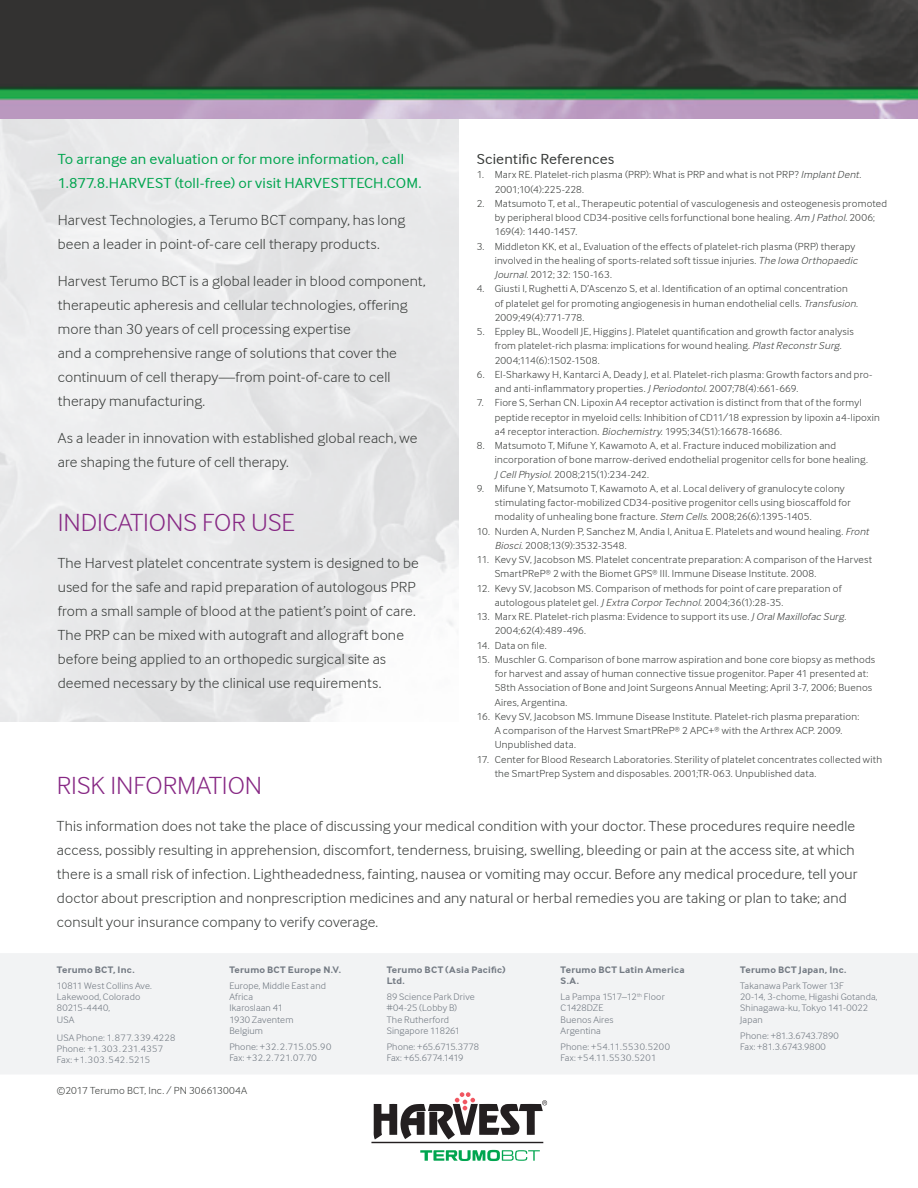
<style>
.page{position:relative;width:918px;height:1188px;background:#fff}
.page>*{position:absolute;margin:0;border:0;box-sizing:border-box;transform-origin:0 0}
.Paragraph_Heads{font:300 25.5px "Terumo BCT";color:#872884}
.Body_Copy{font:300 15px/24px "Terumo BCT";letter-spacing:.01em;color:#363937}
.Body_Copy-2{font:15px/24px "Terumo BCT";letter-spacing:.01em;color:#00a54f}
.Small_Subtitle{font:15px "Terumo BCT";letter-spacing:.01em;color:#363937}
.References{font:300 10.5px/14.2px "Terumo BCT";letter-spacing:.025em;color:#363937}
.t1{font:300 9.75px/11.4px "Terumo BCT";letter-spacing:.015em;color:#6b737c}
.t2{font:700 9.75px/11.4px "Terumo BCT";letter-spacing:.025em;color:#727982}
.t3{font:300 9.75px/11.4px "Terumo BCT";letter-spacing:.035em;color:#6b737c}
.t4{font:300 9.75px "Terumo BCT";letter-spacing:-.01em;color:#6b737c}
.t5{font:300 9.75px "Terumo BCT";letter-spacing:-.035em;color:#6b737c}
.t6{font:300 9.75px "Terumo BCT";letter-spacing:-.005em;color:#6b737c}
.s1{font-style:italic}
</style>
<div class="page">
<div style="left:0;top:953px;width:918px;height:121px;background:#f2f3f4"></div>
<svg style="left:420px;top:1150px;width:120px;height:11px"></svg>
<svg style="left:371px;top:1092px;width:176px;height:51px"></svg>
<img style="left:0;top:0;width:918px;height:119px">
<p class="Small_Subtitle" style="left:477px;top:151px;width:139px">Scientific References</p>
<p class="References" style="left:495px;top:168px;width:368px;text-indent:-18px">1. Marx RE. Platelet-rich plasma (PRP): What is PRP and what is not PRP? <span class="s1">ImplantDent</span>.<br>2001;10(4):225-228.</p>
<p class="References" style="left:495px;top:196px;width:394px;text-indent:-18px">2. Matsumoto T, et al., Therapeutic potential of vasculogenesis and osteogenesis promoted by peripheral blood CD34-positive cells forfunctional bone healing. <span class="s1">Am J Pathol</span>. 2006;<br>169(4): 1440-1457.</p>
<p class="References" style="left:495px;top:239px;width:367px;text-indent:-18px">3. Middleton KK, et al., Evaluation of the effects of platelet-rich plasma (PRP) therapy involved in the healing of sports-related soft tissue injuries. <span class="s1">The Iowa Orthopaedic<br>Journal</span>. 2012; 32: 150-163.</p>
<p class="References" style="left:495px;top:282px;width:365px;text-indent:-18px">4. Giusti I, Rughetti A, D’Ascenzo S, et al. Identification of an optimal concentration of platelet gel for promoting angiogenesis in human endothelial cells. <span class="s1">Transfusion</span>.<br>2009;49(4):771-778.</p>
<p class="References" style="left:495px;top:325px;width:361px;text-indent:-18px">5. Eppley BL, Woodell JE, Higgins J. Platelet quantification and growth factor analysis from platelet-rich plasma: implications for wound healing. <span class="s1">PlastReconstrSurg</span>.<br>2004;114(6):1502-1508.</p>
<p class="References" style="left:495px;top:367px;width:379px;text-indent:-18px">6. El-Sharkawy H, Kantarci A, Deady J, et al. Platelet-rich plasma: Growth factors and pro&shy;and anti-inflammatory properties. <span class="s1">J Periodontol</span>. 2007;78(4):661-669.</p>
<p class="References" style="left:495px;top:396px;width:387px;text-indent:-18px">7. Fiore S, Serhan CN. Lipoxin A4 receptor activation is distinct from that of the formyl peptide receptor in myeloid cells: Inhibition of CD11/18 expression by lipoxin a4-lipoxin a4 receptor interaction. <span class="s1">Biochemistry</span>. 1995;34(51):16678-16686.</p>
<p class="References" style="left:495px;top:439px;width:375px;text-indent:-18px">8. Matsumoto T, Mifune Y, Kawamoto A, et al. Fracture induced mobilization and incorporation of bone marrow-derived endothelial progenitor cells for bone healing.<br><span class="s1">J CellPhysiol</span>. 2008;215(1):234-242.</p>
<p class="References" style="left:495px;top:481px;width:358px;text-indent:-18px">9. Mifune Y, Matsumoto T, Kawamoto A, et al. Local delivery of granulocyte colony stimulating factor-mobilized CD34-positive progenitor cells using bioscaffold for modality of unhealing bone fracture. <span class="s1">Stem Cells</span>. 2008;26(6):1395-1405.</p>
<p class="References" style="left:495px;top:524px;width:378px;text-indent:-18px">10. Nurden A, Nurden P, Sanchez M, Andia I, Anitua E. Platelets and wound healing. <span class="s1">Front<br>Biosci</span>. 2008;13(9):3532-3548.</p>
<p class="References" style="left:495px;top:553px;width:379px;text-indent:-18px">11. Kevy SV, Jacobson MS. Platelet concentrate preparation: A comparison of the Harvest<br>SmartPReP<sup>®</sup> 2 with the Biomet GPS<sup>®</sup> III. Immune Disease Institute. 2008.</p>
<p class="References" style="left:495px;top:581px;width:348px;text-indent:-18px">12. Kevy SV, Jacobson MS. Comparison of methods for point of care preparation of autologous platelet gel. <span class="s1">J Extra CorporTechnol</span>. 2004;36(1):28-35.</p>
<p class="References" style="left:495px;top:610px;width:353px;text-indent:-18px">13. Marx RE. Platelet-rich plasma: Evidence to support its use. <span class="s1">J OralMaxillofac Surg</span>.<br>2004;62(4):489-496.</p>
<p class="References" style="left:477px;top:638px;width:71px">14. Data on file.</p>
<p class="References" style="left:495px;top:652px;width:382px;text-indent:-18px">15. Muschler G. Comparison of bone marrow aspiration and bone core biopsy as methods for harvest and assay of human connective tissue progenitor. Paper 41 presented at:<br>58th Association of Bone and Joint Surgeons Annual Meeting; April 3-7, 2006; Buenos Aires, Argentina.</p>
<p class="References" style="left:495px;top:709px;width:366px;text-indent:-18px">16. Kevy SV, Jacobson MS. Immune Disease Institute. Platelet-rich plasma preparation:<br>A comparison of the Harvest SmartPReP<sup>®</sup> 2 APC+<sup>®</sup> with the Arthrex ACP. 2009.<br>Unpublished data.</p>
<p class="References" style="left:495px;top:752px;width:389px;text-indent:-18px">17. Center for Blood Research Laboratories. Sterility of platelet concentrates collected with the SmartPrep System and disposables. 2001;TR-063. Unpublished data.</p>
<p class="Body_Copy-2" style="left:58px;top:147px;width:365px">To arrange an evaluation or for more information, call<br>1.877.8.HARVEST (toll-free) or visit HARVESTTECH.COM.</p>
<p class="Body_Copy" style="left:58px;top:208px;width:349px">Harvest Technologies, a Terumo BCT company, has long been a leader in point-of-care cell therapy products.</p>
<p class="Body_Copy" style="left:58px;top:269px;width:369px">Harvest Terumo BCT is a global leader in blood component, therapeutic apheresis and cellular technologies, offering more than 30 years of cell processing expertise<br>and a comprehensive range of solutions that cover the continuum of cell therapy—from point-of-care to cell therapy manufacturing.</p>
<p class="Body_Copy" style="left:58px;top:426px;width:361px">As a leader in innovation with established global reach, we are shaping the future of cell therapy.</p>
<p class="Paragraph_Heads" style="left:58px;top:509px;width:238px">INDICATIONS FOR USE</p>
<p class="Body_Copy" style="left:58px;top:551px;width:363px">The Harvest platelet concentrate system is designed to be used for the safe and rapid preparation of autologous PRP from a small sample of blood at the patient’s point of care.<br>The PRP can be mixed with autograft and allograft bone before being applied to an orthopedic surgical site as deemed necessary by the clinical use requirements.</p>
<p class="Paragraph_Heads" style="left:57px;top:771px;width:207px">RISK INFORMATION</p>
<p class="Body_Copy" style="left:57px;top:814px;width:802px">This information does not take the place of discussing your medical condition with your doctor. These procedures require needle access, possibly resulting in apprehension, discomfort, tenderness, bruising, swelling, bleeding or pain at the access site, at which there is a small risk of infection. Lightheadedness, fainting, nausea or vomiting may occur. Before any medical procedure, tell your doctor about prescription and nonprescription medicines and any natural or herbal remedies you are taking or plan to take; and consult your insurance company to verify coverage.</p>
<p class="t2" style="left:57px;top:964px;width:79px">Terumo BCT, Inc.</p>
<p class="t1" style="left:57px;top:980px;width:97px">10811 West Collins Ave.</p>
<p class="t1" style="left:57px;top:991px;width:85px">Lakewood, Colorado<br>80215-4440,<br>USA</p>
<p class="t1" style="left:57px;top:1032px;width:120px">USA Phone: 1.877.339.4228</p>
<p class="t1" style="left:57px;top:1043px;width:108px">Phone: +1.303.231.4357</p>
<p class="t1" style="left:57px;top:1054px;width:95px">Fax: +1.303.542.5215</p>
<p class="t2" style="left:229px;top:964px;width:113px">Terumo BCT Europe N.V.</p>
<p class="t1" style="left:229px;top:980px;width:98px">Europe, Middle East and<br>Africa</p>
<p class="t1" style="left:229px;top:1002px;width:55px">Ikaroslaan 41</p>
<p class="t1" style="left:229px;top:1014px;width:66px">1930 Zaventem</p>
<p class="t1" style="left:229px;top:1025px;width:35px">Belgium</p>
<p class="t1" style="left:229px;top:1041px;width:104px">Phone: +32.2.715.05.90<br>Fax: +32.2.721.07.70</p>
<p class="References" style="left:57px;top:1083px;width:192px">©2017 Terumo BCT, Inc. / PN 306613004A</p>
<p class="t2" style="left:387px;top:964px;width:120px">Terumo BCT (Asia Pacific)<br>Ltd.</p>
<p class="t1" style="left:387px;top:991px;width:90px">89 Science Park Drive #04-25 (Lobby B)<br>The Rutherford<br>Singapore 118261</p>
<p class="t1" style="left:387px;top:1041px;width:94px">Phone: +65.6715.3778</p>
<p class="t5" style="left:387px;top:1053px;width:78px">Fax: +65.6774.1419</p>
<p class="t2" style="left:561px;top:964px;width:126px">Terumo BCT Latin America<br>S.A.</p>
<p class="t1" style="left:561px;top:991px;width:106px">La Pampa 1517–12<sup>th</sup> Floor</p>
<p class="t6" style="left:561px;top:1003px;width:44px">C1428DZE</p>
<p class="t1" style="left:561px;top:1014px;width:54px">Buenos Aires</p>
<p class="t1" style="left:561px;top:1025px;width:42px">Argentina</p>
<p class="t3" style="left:561px;top:1041px;width:111px">Phone: +54.11.5530.5200<br>Fax: +54.11.5530.5201</p>
<p class="t2" style="left:740px;top:964px;width:108px">Terumo BCT Japan, Inc.</p>
<p class="t1" style="left:740px;top:980px;width:105px">Takanawa Park Tower 13F</p>
<p class="t1" style="left:740px;top:991px;width:139px">20-14, 3-chome, Higashi Gotanda,<br>Shinagawa-ku, Tokyo 141-0022<br>Japan</p>
<p class="t1" style="left:740px;top:1030px;width:100px">Phone: +81.3.6743.7890</p>
<p class="t4" style="left:740px;top:1041px;width:87px">Fax: +81.3.6743.9800</p>
</div>
